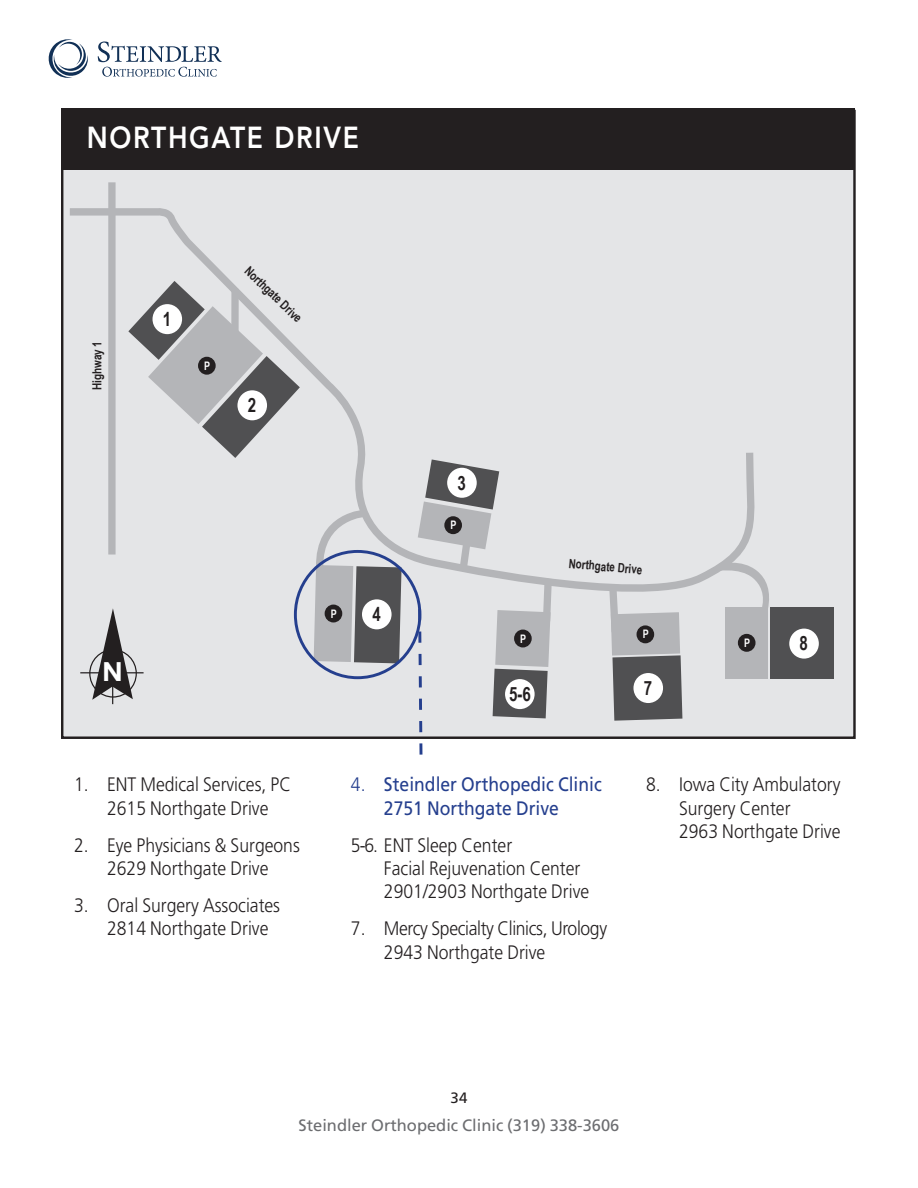
<style>
.page{position:relative;width:918px;height:1188px;background:#fff}
.page>*{position:absolute;margin:0;border:0;box-sizing:border-box;transform-origin:0 0}
.t1{font:800 30.3px "Avenir";letter-spacing:.065em;color:#fff;scale:.87 1}
.t2{font:700 26.25px "Arial Narrow";color:#fff;scale:1.35 1}
.t3{font:700 19.65px "Arial Narrow";color:#231f20;scale:.94 1}
.t4{font:300 19.5px/23.4px "Frutiger LT Std";color:#231f20;scale:.9 1}
.t5{font:300 19.5px/23.4px "Frutiger LT Std";letter-spacing:-.02em;color:#231f20;scale:.9 1}
.t6{font:19.5px/23.4px "Frutiger LT Std";color:#253f8e;text-align:center;scale:.9 1}
.t7{font:16.5px "Frutiger LT Std";color:#6c6d70}
.t8{font:15px "Frutiger LT Std";color:#231f20}
.t9{font:700 12.75px "Arial Narrow";color:#231f20;scale:.94 1}
.t10{font:700 12.75px "Arial Narrow";color:#231f20;scale:.95 1}
.t11{font:700 12.6px "Arial Narrow";color:#231f20;scale:.96 1}
.t12{font:700 11.7px "Arial Narrow";color:#fff;scale:.94 1}
.s1{font-weight:300}
</style>
<div class="page">
<svg style="left:98px;top:41px;width:124px;height:36px"></svg>
<svg style="left:49px;top:39px;width:39px;height:39px"></svg>
<div style="left:62px;top:111px;width:792px;height:627px;background:#e4e5e7"></div>
<div style="left:771px;top:607px;width:63px;height:72px;background:#505052"></div>
<div style="left:726px;top:607px;width:42px;height:72px;background:#b4b5b8"></div>
<div style="left:108px;top:182px;width:8px;height:373px;background:#b4b5b8"></div>
<svg style="left:63px;top:204px;width:692px;height:404px"></svg>
<div style="left:231px;top:289px;width:8px;height:59px;background:#b4b5b8"></div>
<svg style="left:314px;top:509px;width:88px;height:154px"></svg>
<svg style="left:609px;top:587px;width:73px;height:134px"></svg>
<svg style="left:715px;top:558px;width:56px;height:53px"></svg>
<div style="left:237px;top:390px;width:30px;height:30px;background:#fff;border-radius:50%"></div>
<div style="left:153px;top:304px;width:29px;height:30px;background:#fff;border-radius:50%"></div>
<div style="left:362px;top:599px;width:30px;height:30px;background:#fff;border-radius:50%"></div>
<div style="left:633px;top:673px;width:30px;height:30px;background:#fff;border-radius:50%"></div>
<div style="left:789px;top:629px;width:30px;height:30px;background:#fff;border-radius:50%"></div>
<div style="left:198px;top:357px;width:18px;height:18px;background:#231f20;border-radius:50%"></div>
<div style="left:325px;top:605px;width:17px;height:17px;background:#231f20;border-radius:50%"></div>
<div style="left:637px;top:625px;width:17px;height:18px;background:#231f20;border-radius:50%"></div>
<div style="left:738px;top:634px;width:18px;height:18px;background:#231f20;border-radius:50%"></div>
<div style="left:89px;top:649px;width:48px;height:49px;border:1px solid #231f20;border-radius:50%"></div>
<hr style="left:80px;top:672px;width:64px;height:1px;background:#231f20">
<hr style="left:112px;top:655px;width:1px;height:49px;background:#231f20">
<svg style="left:92px;top:608px;width:41px;height:92px"></svg>
<div style="left:62px;top:108px;width:793px;height:61px;background:#231f20"></div>
<div style="left:294px;top:550px;width:127px;height:129px;border:3px solid #253f8e;border-radius:50%"></div>
<svg style="left:417px;top:459px;width:135px;height:296px"></svg>
<p class="t1" style="left:87px;top:114px;width:315px">NORTHGATE DRIVE</p>
<p class="t11" style="left:88px;top:390px;width:53px;rotate:-90deg">Highway 1</p>
<p class="t3" style="left:163px;top:304px;width:10px">1</p>
<p class="t12" style="left:204px;top:357px;width:8px">P</p>
<p class="t10" style="left:254px;top:261px;width:80px;rotate:44deg">Northgate Drive</p>
<p class="t3" style="left:248px;top:390px;width:10px">2</p>
<p class="t2" style="left:102px;top:651px;width:17px">N</p>
<p class="t12" style="left:331px;top:605px;width:8px">P</p>
<p class="t3" style="left:372px;top:599px;width:10px">4</p>
<p class="t3" style="left:458px;top:468px;width:10px">3</p>
<p class="t12" style="left:451px;top:516px;width:8px">P</p>
<p class="t9" style="left:570px;top:554px;width:80px;rotate:5deg">Northgate Drive</p>
<p class="t12" style="left:520px;top:630px;width:8px">P</p>
<p class="t12" style="left:643px;top:625px;width:8px">P</p>
<p class="t3" style="left:509px;top:679px;width:25px">5-6</p>
<p class="t3" style="left:644px;top:673px;width:10px">7</p>
<p class="t12" style="left:744px;top:634px;width:8px">P</p>
<p class="t3" style="left:800px;top:629px;width:10px">8</p>
<p class="t4" style="left:74px;top:773px;width:243px;text-align:center">1. ENT Medical Services, PC<br>2615 Northgate Drive</p>
<p class="t4" style="left:74px;top:834px;width:252px;text-align:center">2. Eye Physicians &amp; Surgeons<br>2629 Northgate Drive</p>
<p class="t4" style="left:107px;top:894px;width:194px;text-indent:-33px">3. Oral Surgery Associates<br>2814 Northgate Drive</p>
<p class="t6" style="left:351px;top:773px;width:280px"><span class="s1">4.</span> Steindler Orthopedic Clinic<br>2751 Northgate Drive</p>
<p class="t4" style="left:384px;top:834px;width:230px;text-indent:-33px">5-6. ENT Sleep Center<br>Facial Rejuvenation Center<br>2901/2903 Northgate Drive</p>
<p class="t5" style="left:384px;top:917px;width:249px;text-indent:-33px">7. Mercy Specialty Clinics, Urology<br>2943 Northgate Drive</p>
<p class="t4" style="left:679px;top:773px;width:181px;text-indent:-33px">8. Iowa City Ambulatory<br>Surgery Center<br>2963 Northgate Drive</p>
<p class="t8" style="left:451px;top:1089px;width:18px">34</p>
<p class="t7" style="left:299px;top:1116px;width:322px">Steindler Orthopedic Clinic (319) 338-3606</p>
</div>
